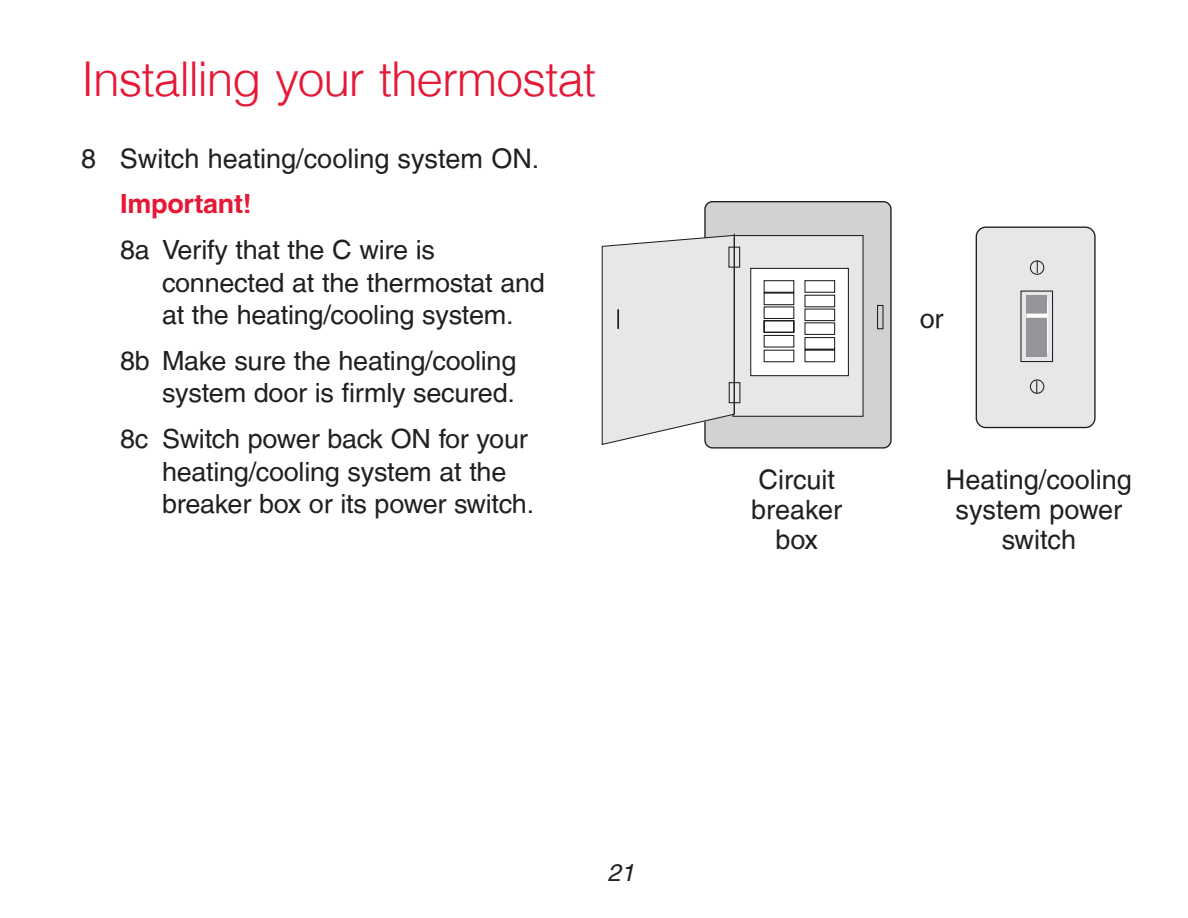
<style>
.page{position:relative;width:1188px;height:918px;background:#fff}
.page>*{position:absolute;margin:0;border:0;box-sizing:border-box;transform-origin:0 0}
.t1{font:300 48px "Helvetica LT";letter-spacing:-.025em;color:#e51836}
.t2{font:27px/30px "Helvetica LT";color:#231f20;text-align:center}
.t3{font:26.4px/32.4px "Helvetica LT";letter-spacing:-.01em;color:#231f20}
.t4{font:700 26.4px "Helvetica LT";letter-spacing:-.01em;color:#e51836}
.t5{font:italic 24px "Helvetica LT";color:#231f20}
.t6{font:12.6px "Helvetica LT";color:#231f20}
</style>
<div class="page">
<div style="left:976px;top:227px;width:119px;height:201px;background:#e6e7e9;border-radius:10px"></div>
<div style="left:976px;top:227px;width:120px;height:201px;border:1px solid #231f20;border-radius:10px"></div>
<div style="left:1020px;top:291px;width:33px;height:71px;background:#e6e7e9;border:1px solid #231f20"></div>
<div style="left:1027px;top:301px;width:21px;height:52px;background:#fbfbfc"></div>
<div style="left:1026px;top:296px;width:21px;height:61px;background:#939598"></div>
<svg style="left:1026px;top:314px;width:21px;height:4px"></svg>
<svg style="left:1029px;top:260px;width:16px;height:134px"></svg>
<div style="left:704px;top:201px;width:188px;height:248px;background:#d1d2d4;border:1px solid #231f20;border-radius:8px"></div>
<div style="left:732px;top:235px;width:132px;height:182px;background:#e6e7e9;border:1px solid #231f20"></div>
<div style="left:750px;top:268px;width:99px;height:108px;background:#fff;border:1px solid #231f20"></div>
<svg style="left:763px;top:280px;width:121px;height:83px"></svg>
<svg style="left:602px;top:234px;width:139px;height:212px;background:#e1e1e3"></svg>
<h1 class="t1" style="left:81px;top:49px;width:517px">Installing your thermostat</h1>
<p class="t2" style="left:81px;top:143px;width:460px">8 Switch heating/cooling system ON.</p>
<p class="t4" style="left:120px;top:188px;width:133px">Important!</p>
<p class="t3" style="left:162px;top:234px;width:384px;text-indent:-42px">8a Verify that the C wire is connected at the thermostat and at the heating/cooling system.</p>
<p class="t3" style="left:120px;top:345px;width:398px;text-align:right">8b Make sure the heating/cooling system door is firmly secured.</p>
<p class="t3" style="left:162px;top:423px;width:374px;text-indent:-42px">8c Switch power back ON for your heating/cooling system at the breaker box or its power switch.</p>
<p class="t2" style="left:920px;top:304px;width:25px">or</p>
<p class="t2" style="left:751px;top:464px;width:92px">Circuit breaker box</p>
<p class="t2" style="left:946px;top:464px;width:188px">Heating/cooling system power switch</p>
<p class="t6" style="left:1046px;top:475px;width:47px">M31544</p>
<p class="t5" style="left:608px;top:859px;width:28px">21</p>
</div>
